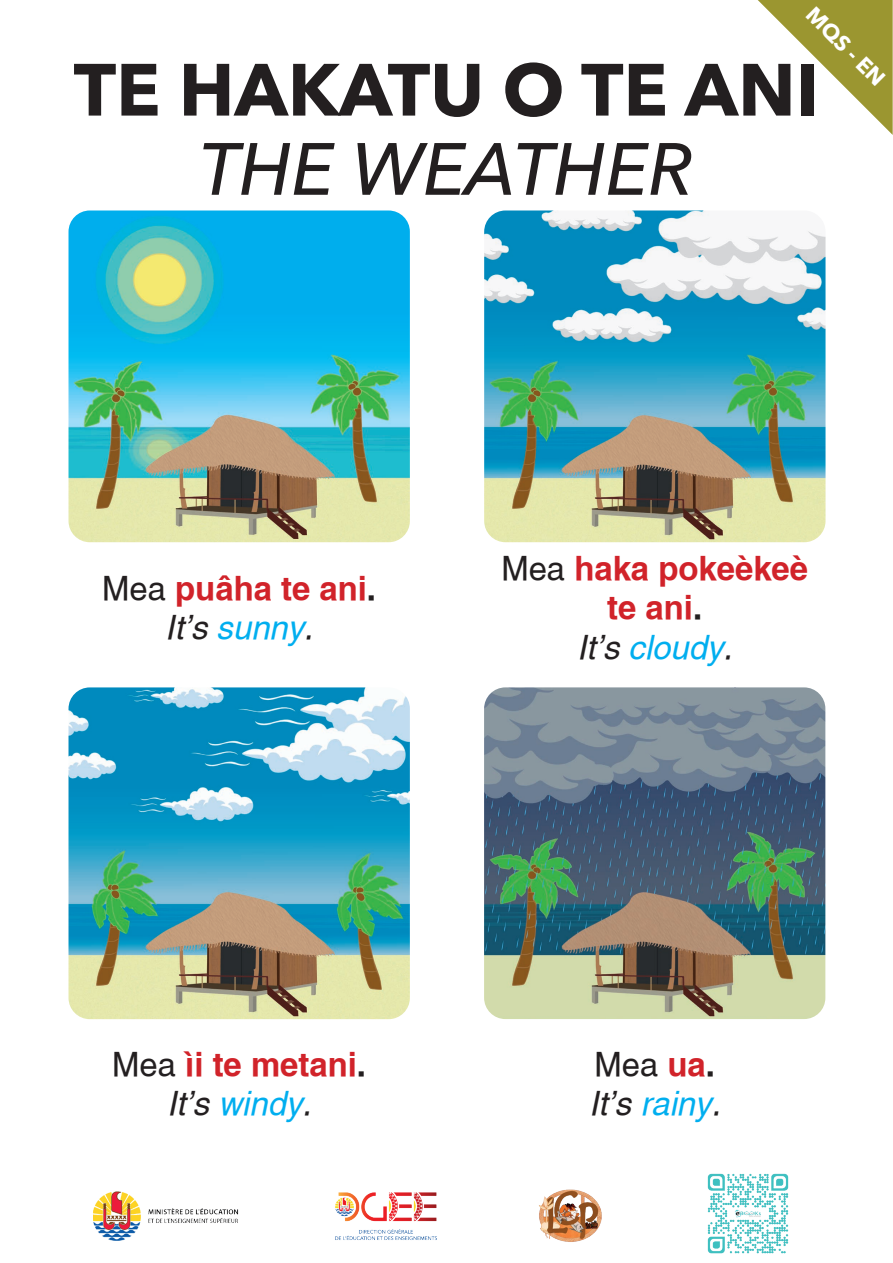
<style>
.page{position:relative;width:893px;height:1263px;background:#fff}
.page>*{position:absolute;margin:0;border:0;box-sizing:border-box;transform-origin:0 0}
.t1{font:700 73.05px "Avenir Next";color:#231f20}
.t2{font:italic 500 73.05px "Avenir Next";color:#231f20}
.t3{font:700 32.85px/39.5px "Hawn Helv";color:#d1232a;text-align:center}
.t4{font:italic 32.85px/39.5px "Hawn Helv";color:#231f20}
.t5{font:700 21.9px "Avenir Next";color:#fff}
.s1{font-weight:400;color:#231f20}
.s2{color:#231f20}
.s3{font-weight:400;font-style:italic;color:#231f20}
.s4{font-weight:400;font-style:italic;color:#00aeef}
.s5{font-style:normal}
.s6{font-weight:700;font-style:normal;color:#d1232a}
.s7{font-weight:700;font-style:normal}
.s8{color:#00aeef}
</style>
<div class="page">
<img style="left:539px;top:1189px;width:63px;height:53px">
<img style="left:93px;top:1191px;width:146px;height:50px">
<img style="left:335px;top:1192px;width:102px;height:48px">
<img style="left:707px;top:1173px;width:82px;height:81px">
<svg style="left:758px;top:0;width:135px;height:135px"></svg>
<img style="left:484px;top:687px;width:341px;height:332px">
<img style="left:69px;top:210px;width:341px;height:332px">
<img style="left:484px;top:210px;width:341px;height:332px">
<img style="left:69px;top:687px;width:341px;height:332px">
<p class="t5" style="left:823px;top:-3px;width:103px;rotate:45deg">MQS - EN</p>
<h1 class="t1" style="left:74px;top:27px;width:747px">TE HAKATU O TE ANI</h1>
<h1 class="t2" style="left:200px;top:107px;width:495px">THE WEATHER</h1>
<p class="t3" style="left:102px;top:568px;width:275px"><span class="s1">Mea</span> puâha te ani<span class="s2">.<br></span><span class="s3">It’s</span> <span class="s4">sunny</span><span class="s3">.</span></p>
<p class="t3" style="left:501px;top:548px;width:308px"><span class="s1">Mea</span> haka pokeèkeè te ani<span class="s2">.<br></span><span class="s3">It’s</span> <span class="s4">cloudy</span><span class="s3">.</span></p>
<p class="t3" style="left:112px;top:1044px;width:255px"><span class="s1">Mea</span> ìi te metani<span class="s2">.<br></span><span class="s3">It’s</span> <span class="s4">windy</span><span class="s3">.</span></p>
<p class="t4" style="left:589px;top:1045px;width:133px"><span class="s5">Mea</span> <span class="s6">ua</span><span class="s7">.<br></span>It’s <span class="s8">rainy</span>.</p>
</div>
